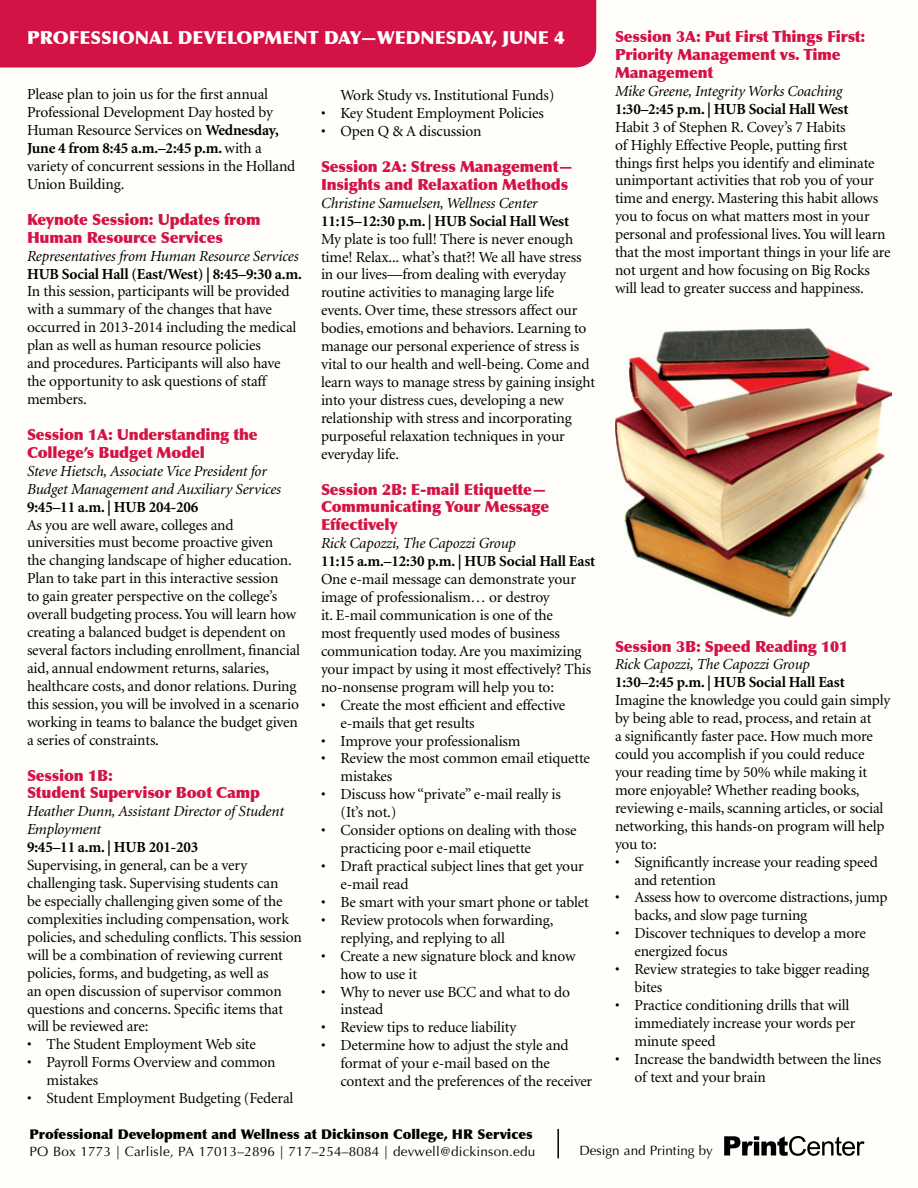
<style>
.page{position:relative;width:918px;height:1188px;background:#fffefa}
.page>*{position:absolute;margin:0;border:0;box-sizing:border-box;transform-origin:0 0}
.t1{font:900 18px "Optima";color:#fff}
.t2{font:15.3px/18px "Minion";letter-spacing:-.01em;color:#000}
.t3{font:900 15.3px/18px "Optima";letter-spacing:-.01em;color:#d31245}
.t4{font:italic 15.3px/18px "Minion";letter-spacing:-.01em;color:#000}
.t5{font:700 15.3px "Minion";letter-spacing:-.01em;color:#000}
.t6{font:13.5px "Optima";letter-spacing:.015em;color:#000}
.t7{font:900 13.5px "Optima";color:#000}
.s1{font-weight:700}
</style>
<div class="page">
<div style="left:0;top:0;width:596px;height:68px;background:#d31245"></div>
<div style="left:18px;top:1117px;width:858px;height:54px;background:#fff"></div>
<svg style="left:724px;top:1136px;width:141px;height:20px"></svg>
<hr style="left:557px;top:1129px;width:2px;height:29px;background:#000">
<img style="left:616px;top:328px;width:276px;height:290px">
<p class="t1" style="left:27px;top:27px;width:539px">PROFESSIONAL DEVELOPMENT DAY—WEDNESDAY, JUNE 4</p>
<p class="t2" style="left:27px;top:86px;width:270px">Please plan to join us for the first annual Professional Development Day hosted by Human Resource Services on <span class="s1">Wednesday, June 4 from 8:45 a.m.–2:45 p.m.</span> with a variety of concurrent sessions in the Holland Union Building.</p>
<p class="t3" style="left:27px;top:210px;width:235px">Keynote Session: Updates from<br>Human Resource Services</p>
<p class="t4" style="left:27px;top:247px;width:273px">Representatives from Human Resource Services</p>
<p class="t5" style="left:27px;top:266px;width:276px">HUB Social Hall (East/West) | 8:45–9:30 a.m.</p>
<p class="t2" style="left:27px;top:283px;width:271px">In this session, participants will be provided with a summary of the changes that have occurred in 2013-2014 including the medical plan as well as human resource policies<br>and procedures. Participants will also have the opportunity to ask questions of staff members.</p>
<p class="t3" style="left:27px;top:426px;width:232px">Session 1A: Understanding the<br>College’s Budget Model</p>
<p class="t4" style="left:27px;top:462px;width:256px">Steve Hietsch, Associate Vice President for<br>Budget Management and Auxiliary Services</p>
<p class="t5" style="left:27px;top:499px;width:173px">9:45–11 a.m. | HUB 204-206</p>
<p class="t2" style="left:27px;top:516px;width:275px">As you are well aware, colleges and universities must become proactive given<br>the changing landscape of higher education.<br>Plan to take part in this interactive session<br>to gain greater perspective on the college’s overall budgeting process. You will learn how creating a balanced budget is dependent on several factors including enrollment, financial aid, annual endowment returns, salaries, healthcare costs, and donor relations. During this session, you will be involved in a scenario working in teams to balance the budget given a series of constraints.</p>
<p class="t3" style="left:27px;top:766px;width:235px">Session 1B:<br>Student Supervisor Boot Camp</p>
<p class="t4" style="left:27px;top:803px;width:258px">Heather Dunn, Assistant Director of Student<br>Employment</p>
<p class="t5" style="left:27px;top:840px;width:173px">9:45–11 a.m. | HUB 201-203</p>
<p class="t2" style="left:27px;top:857px;width:276px">Supervising, in general, can be a very challenging task. Supervising students can<br>be especially challenging given some of the complexities including compensation, work policies, and scheduling conflicts. This session will be a combination of reviewing current policies, forms, and budgeting, as well as<br>an open discussion of supervisor common questions and concerns. Specific items that will be reviewed are:</p>
<p class="t2" style="left:27px;top:1036px;width:230px">• The Student Employment Web site</p>
<p class="t2" style="left:46px;top:1054px;width:231px;text-indent:-19px">• Payroll Forms Overview and common mistakes</p>
<p class="t2" style="left:27px;top:1090px;width:268px">• Student Employment Budgeting (Federal</p>
<p class="t2" style="left:340px;top:87px;width:216px">Work Study vs. Institutional Funds)</p>
<p class="t2" style="left:321px;top:105px;width:224px">• Key Student Employment Policies</p>
<p class="t2" style="left:321px;top:123px;width:162px">• Open Q &amp; A discussion</p>
<p class="t3" style="left:321px;top:158px;width:254px">Session 2A: Stress Management—<br>Insights and Relaxation Methods</p>
<p class="t4" style="left:321px;top:194px;width:218px">Christine Samuelsen, Wellness Center</p>
<p class="t5" style="left:321px;top:213px;width:250px">11:15–12:30 p.m. | HUB Social Hall West</p>
<p class="t2" style="left:321px;top:230px;width:276px">My plate is too full! There is never enough time! Relax... what’s that?! We all have stress in our lives—from dealing with everyday routine activities to managing large life events. Over time, these stressors affect our bodies, emotions and behaviors. Learning to manage our personal experience of stress is vital to our health and well-being. Come and learn ways to manage stress by gaining insight into your distress cues, developing a new relationship with stress and incorporating purposeful relaxation techniques in your everyday life.</p>
<p class="t3" style="left:321px;top:480px;width:230px">Session 2B: E-mail Etiquette—<br>Communicating Your Message<br>Effectively</p>
<p class="t4" style="left:321px;top:535px;width:197px">Rick Capozzi, The Capozzi Group</p>
<p class="t5" style="left:321px;top:554px;width:276px">11:15 a.m.–12:30 p.m. | HUB Social Hall East</p>
<p class="t2" style="left:321px;top:571px;width:272px">One e-mail message can demonstrate your image of professionalism… or destroy<br>it. E-mail communication is one of the<br>most frequently used modes of business communication today. Are you maximizing your impact by using it most effectively? This no-nonsense program will help you to:</p>
<p class="t2" style="left:340px;top:696px;width:226px;text-indent:-19px">• Create the most efficient and effective e-mails that get results</p>
<p class="t2" style="left:321px;top:732px;width:201px">• Improve your professionalism</p>
<p class="t2" style="left:340px;top:750px;width:251px;text-indent:-19px">• Review the most common email etiquette mistakes</p>
<p class="t2" style="left:340px;top:786px;width:222px;text-indent:-19px">• Discuss how “private” e-mail really is (It’s not.)</p>
<p class="t2" style="left:340px;top:822px;width:238px;text-indent:-19px">• Consider options on dealing with those practicing poor e-mail etiquette</p>
<p class="t2" style="left:340px;top:858px;width:245px;text-indent:-19px">• Draft practical subject lines that get your e-mail read</p>
<p class="t2" style="left:321px;top:894px;width:269px">• Be smart with your smart phone or tablet</p>
<p class="t2" style="left:340px;top:912px;width:215px;text-indent:-19px">• Review protocols when forwarding, replying, and replying to all</p>
<p class="t2" style="left:340px;top:947px;width:237px;text-indent:-19px">• Create a new signature block and know how to use it</p>
<p class="t2" style="left:340px;top:983px;width:231px;text-indent:-19px">• Why to never use BCC and what to do instead</p>
<p class="t2" style="left:321px;top:1019px;width:197px">• Review tips to reduce liability</p>
<p class="t2" style="left:340px;top:1037px;width:253px;text-indent:-19px">• Determine how to adjust the style and format of your e-mail based on the context and the preferences of the receiver</p>
<p class="t3" style="left:615px;top:28px;width:252px">Session 3A: Put First Things First:<br>Priority Management vs. Time<br>Management</p>
<p class="t4" style="left:615px;top:83px;width:229px">Mike Greene, Integrity Works Coaching</p>
<p class="t5" style="left:615px;top:101px;width:235px">1:30–2:45 p.m. | HUB Social Hall West</p>
<p class="t2" style="left:615px;top:118px;width:277px">Habit 3 of Stephen R. Covey’s 7 Habits<br>of Highly Effective People, putting first<br>things first helps you identify and eliminate unimportant activities that rob you of your time and energy. Mastering this habit allows you to focus on what matters most in your personal and professional lives. You will learn that the most important things in your life are not urgent and how focusing on Big Rocks will lead to greater success and happiness.</p>
<p class="t3" style="left:615px;top:637px;width:235px">Session 3B: Speed Reading 101</p>
<p class="t4" style="left:615px;top:656px;width:197px">Rick Capozzi, The Capozzi Group</p>
<p class="t5" style="left:615px;top:675px;width:231px">1:30–2:45 p.m. | HUB Social Hall East</p>
<p class="t2" style="left:615px;top:692px;width:277px">Imagine the knowledge you could gain simply by being able to read, process, and retain at<br>a significantly faster pace. How much more could you accomplish if you could reduce your reading time by 50% while making it more enjoyable? Whether reading books, reviewing e-mails, scanning articles, or social networking, this hands-on program will help you to:</p>
<p class="t2" style="left:634px;top:853px;width:245px;text-indent:-19px">• Significantly increase your reading speed and retention</p>
<p class="t2" style="left:634px;top:889px;width:255px;text-indent:-19px">• Assess how to overcome distractions, jump backs, and slow page turning</p>
<p class="t2" style="left:634px;top:925px;width:233px;text-indent:-19px">• Discover techniques to develop a more energized focus</p>
<p class="t2" style="left:634px;top:961px;width:236px;text-indent:-19px">• Review strategies to take bigger reading bites</p>
<p class="t2" style="left:634px;top:997px;width:222px;text-indent:-19px">• Practice conditioning drills that will immediately increase your words per minute speed</p>
<p class="t2" style="left:634px;top:1051px;width:248px;text-indent:-19px">• Increase the bandwidth between the lines of text and your brain</p>
<p class="t7" style="left:30px;top:1126px;width:505px">Professional Development and Wellness at Dickinson College, HR Services</p>
<p class="t6" style="left:30px;top:1143px;width:507px">PO Box 1773 | Carlisle, PA 17013–2896 | 717–254–8084 | devwell@dickinson.edu</p>
<p class="t6" style="left:579px;top:1143px;width:135px">Design and Printing by</p>
</div>
